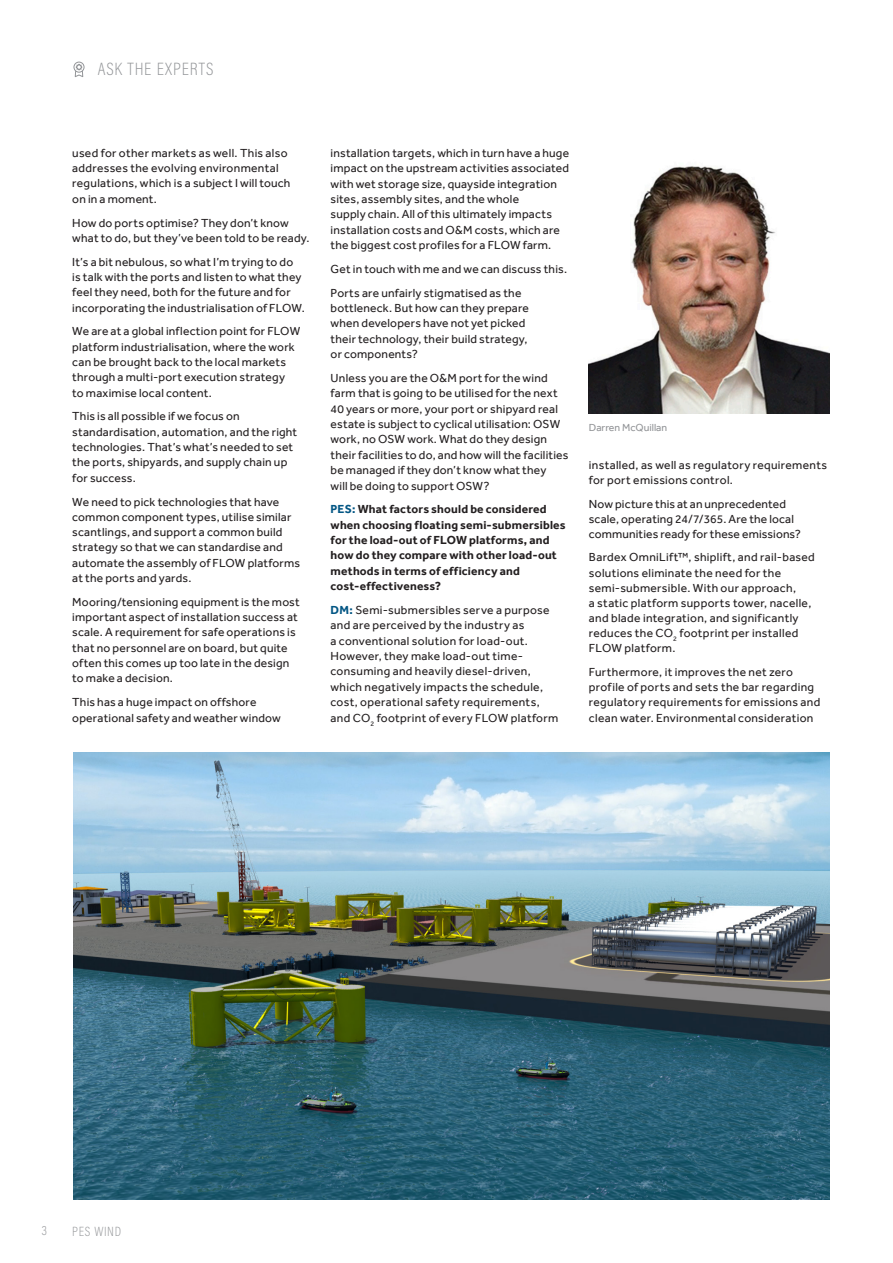
<style>
.page{position:relative;width:893px;height:1263px;background:#fff}
.page>*{position:absolute;margin:0;border:0;box-sizing:border-box;transform-origin:0 0}
.Page_head_2015{font:200 18px "Acumin Pro Cond";letter-spacing:.06em;color:#939598}
.t1{font:200 13.5px "Acumin Pro Cond";letter-spacing:.05em;color:#939598}
.Body_Copy_2015{font:12px/15.3px "Effra";letter-spacing:.02em;color:#231f20}
.Body_Copy_2015-2{font:700 12px/15.3px "Effra";letter-spacing:.015em;color:#231f20}
.CAPTIONS{font:10.5px "Effra";color:#939598}
.s1{color:#035684}
.s2{font-weight:700;color:#035684}
</style>
<div class="page">
<div style="left:74px;top:62px;width:10px;height:11px;border:1px solid #939598;border-radius:50%"></div>
<svg style="left:74px;top:63px;width:10px;height:14px"></svg>
<img style="left:74px;top:753px;width:755px;height:446px">
<img style="left:589px;top:166px;width:240px;height:247px">
<p class="Page_head_2015" style="left:98px;top:58px;width:117px">ASK THE EXPERTS</p>
<p class="Body_Copy_2015" style="left:72px;top:145px;width:220px">used for other markets as well. This also addresses the evolving environmental regulations, which is a subject I will touch on in a moment.</p>
<p class="Body_Copy_2015" style="left:72px;top:215px;width:239px">How do ports optimise? They don’t know what to do, but they’ve been told to be ready.</p>
<p class="Body_Copy_2015" style="left:72px;top:254px;width:234px">It’s a bit nebulous, so what I’m trying to do<br>is talk with the ports and listen to what they feel they need, both for the future and for incorporating the industrialisation of FLOW.</p>
<p class="Body_Copy_2015" style="left:72px;top:324px;width:229px">We are at a global inflection point for FLOW platform industrialisation, where the work can be brought back to the local markets through a multi-port execution strategy<br>to maximise local content.</p>
<p class="Body_Copy_2015" style="left:72px;top:409px;width:226px">This is all possible if we focus on standardisation, automation, and the right technologies. That’s what’s needed to set the ports, shipyards, and supply chain up for success.</p>
<p class="Body_Copy_2015" style="left:72px;top:494px;width:229px">We need to pick technologies that have common component types, utilise similar scantlings, and support a common build strategy so that we can standardise and automate the assembly of FLOW platforms at the ports and yards.</p>
<p class="Body_Copy_2015" style="left:72px;top:594px;width:229px">Mooring/tensioning equipment is the most important aspect of installation success at scale. A requirement for safe operations is that no personnel are on board, but quite often this comes up too late in the design to make a decision.</p>
<p class="Body_Copy_2015" style="left:72px;top:694px;width:210px">This has a huge impact on offshore operational safety and weather window</p>
<p class="Body_Copy_2015" style="left:331px;top:145px;width:240px">installation targets, which in turn have a huge impact on the upstream activities associated with wet storage size, quayside integration sites, assembly sites, and the whole<br>supply chain. All of this ultimately impacts installation costs and O&amp;M costs, which are the biggest cost profiles for a FLOW farm.</p>
<p class="Body_Copy_2015" style="left:331px;top:261px;width:238px">Get in touch with me and we can discuss this.</p>
<p class="Body_Copy_2015" style="left:331px;top:285px;width:200px">Ports are unfairly stigmatised as the bottleneck. But how can they prepare when developers have not yet picked their technology, their build strategy, or components?</p>
<p class="Body_Copy_2015" style="left:331px;top:370px;width:239px">Unless you are the O&amp;M port for the wind farm that is going to be utilised for the next 40 years or more, your port or shipyard real estate is subject to cyclical utilisation: OSW work, no OSW work. What do they design their facilities to do, and how will the facilities be managed if they don’t know what they<br>will be doing to support OSW?</p>
<p class="Body_Copy_2015-2" style="left:331px;top:502px;width:237px"><span class="s1">PES:</span> What factors should be considered when choosing floating semi-submersibles for the load-out of FLOW platforms, and how do they compare with other load-out methods in terms of efficiency and cost-effectiveness?</p>
<p class="Body_Copy_2015" style="left:331px;top:602px;width:229px"><span class="s2">DM:</span> Semi-submersibles serve a purpose and are perceived by the industry as<br>a conventional solution for load-out.<br>However, they make load-out time&shy;consuming and heavily diesel-driven, which negatively impacts the schedule, cost, operational safety requirements, and CO<sub>2</sub> footprint of every FLOW platform</p>
<p class="CAPTIONS" style="left:589px;top:421px;width:80px">Darren McQuillan</p>
<p class="Body_Copy_2015" style="left:589px;top:457px;width:240px">installed, as well as regulatory requirements for port emissions control.</p>
<p class="Body_Copy_2015" style="left:589px;top:496px;width:213px">Now picture this at an unprecedented scale, operating 24/7/365. Are the local communities ready for these emissions?</p>
<p class="Body_Copy_2015" style="left:589px;top:550px;width:227px">Bardex OmniLift™, shiplift, and rail-based solutions eliminate the need for the semi-submersible. With our approach,<br>a static platform supports tower, nacelle, and blade integration, and significantly reduces the CO<sub>2</sub> footprint per installed FLOW platform.</p>
<p class="Body_Copy_2015" style="left:589px;top:664px;width:233px">Furthermore, it improves the net zero profile of ports and sets the bar regarding regulatory requirements for emissions and clean water. Environmental consideration</p>
<p class="t1" style="left:42px;top:1222px;width:7px">3</p>
<p class="t1" style="left:72px;top:1223px;width:50px">PES WIND</p>
</div>
